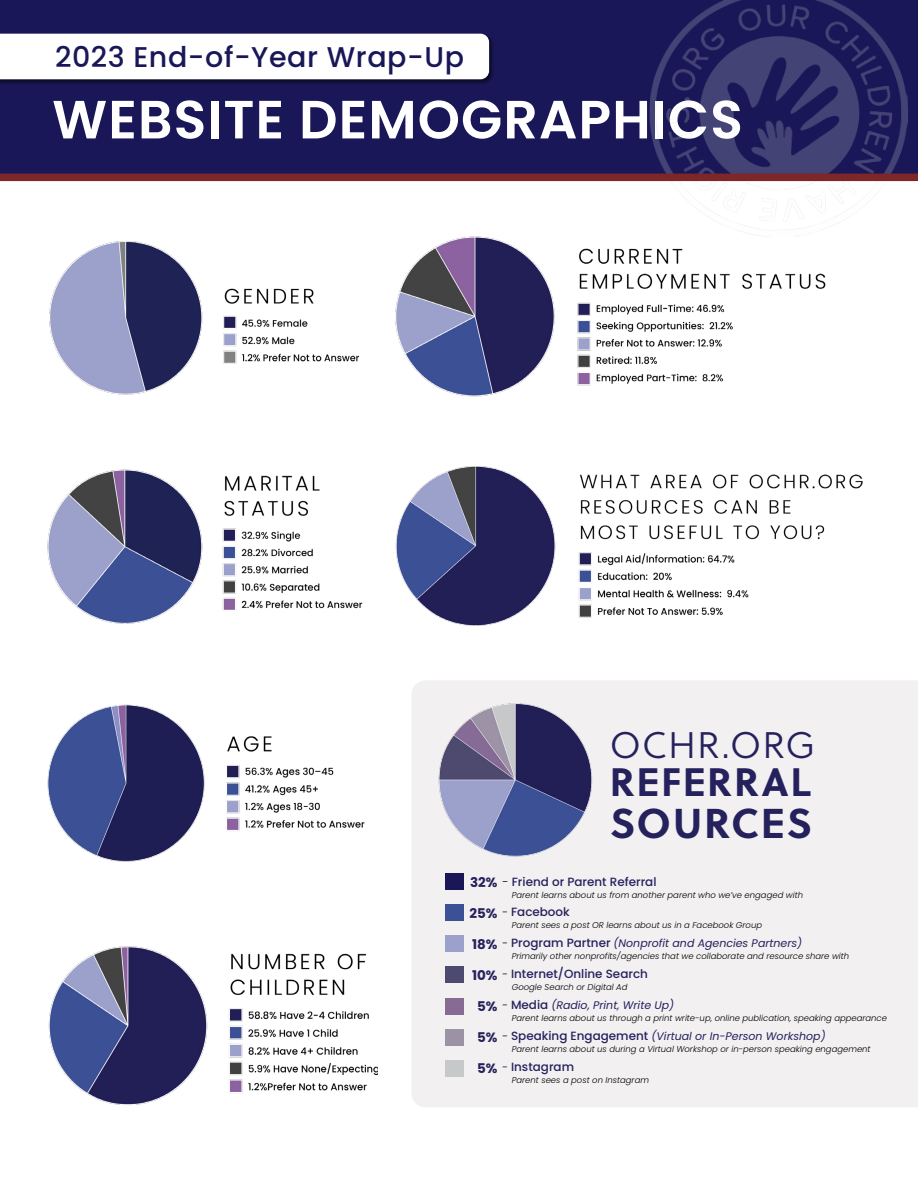
<style>
.page{position:relative;width:918px;height:1188px;background:#fff}
.page>*{position:absolute;margin:0;border:0;box-sizing:border-box;transform-origin:0 0}
.t1{font:600 53.7px "Poppins";letter-spacing:.02em;color:#fff}
.t2{font:700 41.55px "Soleil";letter-spacing:.04em;color:#25215d}
.t3{font:700 39.6px "Soleil";letter-spacing:.04em;color:#25215d}
.t4{font:36.9px "Soleil Lt";letter-spacing:.03em;color:#25215d}
.t5{font:500 28.5px "Poppins";letter-spacing:.02em;color:#191757}
.t6{font:700 13.35px "Poppins";color:#25215d}
.t7{font:500 12px "Poppins";color:#25215d}
.t8{font:italic 10.95px "Poppins";color:#25215d}
.t9{font:italic 300 8.4px "Poppins";color:#000}
.s1{font-weight:300;color:#000}
.s2{font-weight:300;font-size:10.95px;color:#000}
.s3{font-weight:300;font-style:normal;color:#000}
.s4{font-weight:500;font-style:normal;font-size:12px}
</style>
<div class="page">
<div style="left:0;top:0;width:918px;height:174px;background:#191757"></div>
<div style="left:0;top:33px;width:495px;height:52px;background:#000;opacity:.6"></div>
<div style="left:0;top:34px;width:489px;height:45px;background:#fff"></div>
<img style="left:650px;top:0;width:258px;height:230px">
<div style="left:0;top:174px;width:918px;height:7px;background:#7f2629"></div>
<img style="left:47px;top:469px;width:316px;height:155px">
<img style="left:49px;top:241px;width:311px;height:154px">
<img style="left:48px;top:946px;width:330px;height:159px">
<img style="left:395px;top:466px;width:468px;height:160px">
<img style="left:395px;top:235px;width:431px;height:162px">
<img style="left:47px;top:704px;width:318px;height:158px">
<div style="left:412px;top:681px;width:506px;height:426px;background:#f2f0f1"></div>
<img style="left:435px;top:685px;width:169px;height:172px">
<div style="left:446px;top:874px;width:18px;height:16px;background:#191757"></div>
<div style="left:446px;top:936px;width:18px;height:16px;background:#9ca1cb"></div>
<div style="left:446px;top:998px;width:18px;height:16px;background:#866b95"></div>
<div style="left:446px;top:905px;width:18px;height:16px;background:#3c5096"></div>
<div style="left:446px;top:967px;width:18px;height:16px;background:#4d4a70"></div>
<div style="left:446px;top:1029px;width:18px;height:16px;background:#9b93a5"></div>
<div style="left:446px;top:1060px;width:18px;height:16px;background:#c7c8ca"></div>
<h3 class="t5" style="left:55px;top:40px;width:411px">2023 End-of-Year Wrap-Up</h3>
<h1 class="t1" style="left:52px;top:88px;width:692px">WEBSITE DEMOGRAPHICS</h1>
<h3 class="t4" style="left:610px;top:719px;width:207px">OCHR.ORG</h3>
<h3 class="t3" style="left:610px;top:751px;width:203px">REFERRAL</h3>
<h2 class="t2" style="left:610px;top:791px;width:204px">SOURCES</h2>
<h3 class="t7" style="left:502px;top:874px;width:156px"><span class="s1">-</span> Friend or Parent Referral</h3>
<p class="t9" style="left:512px;top:890px;width:293px">Parent learns about us from another parent who we’ve engaged with</p>
<h3 class="t7" style="left:502px;top:905px;width:69px"><span class="s2">-</span> Facebook</h3>
<p class="t9" style="left:512px;top:921px;width:252px">Parent sees a post OR learns about us in a Facebook Group</p>
<h3 class="t8" style="left:502px;top:937px;width:301px"><span class="s3">-</span> <span class="s4">Program Partner</span> (Nonprofit and Agencies Partners)</h3>
<p class="t9" style="left:512px;top:952px;width:339px">Primarily other nonprofits/agencies that we collaborate and resource share with</p>
<h3 class="t7" style="left:502px;top:967px;width:147px"><span class="s2">-</span> Internet/Online Search</h3>
<p class="t9" style="left:512px;top:982px;width:117px">Google Search or Digital Ad</p>
<h3 class="t8" style="left:502px;top:999px;width:173px"><span class="s3">-</span> <span class="s4">Media</span> (Radio, Print, Write Up)</h3>
<p class="t9" style="left:512px;top:1013px;width:377px">Parent learns about us through a print write-up, online publication, speaking appearance</p>
<h3 class="t8" style="left:502px;top:1030px;width:325px"><span class="s3">-</span> <span class="s4">Speaking Engagement</span> (Virtual or In-Person Workshop)</h3>
<p class="t9" style="left:512px;top:1044px;width:360px">Parent learns about us during a Virtual Workshop or in-person speaking engagement</p>
<h3 class="t7" style="left:502px;top:1060px;width:73px"><span class="s2">-</span> Instagram</h3>
<p class="t9" style="left:512px;top:1075px;width:139px">Parent sees a post on Instagram</p>
<h3 class="t6" style="left:470px;top:874px;width:29px">32%</h3>
<h3 class="t6" style="left:470px;top:905px;width:30px">25%</h3>
<h3 class="t6" style="left:472px;top:936px;width:27px">18%</h3>
<h3 class="t6" style="left:472px;top:967px;width:27px">10%</h3>
<h3 class="t6" style="left:477px;top:998px;width:22px">5%</h3>
<h3 class="t6" style="left:477px;top:1029px;width:22px">5%</h3>
<h3 class="t6" style="left:477px;top:1060px;width:22px">5%</h3>
</div>
